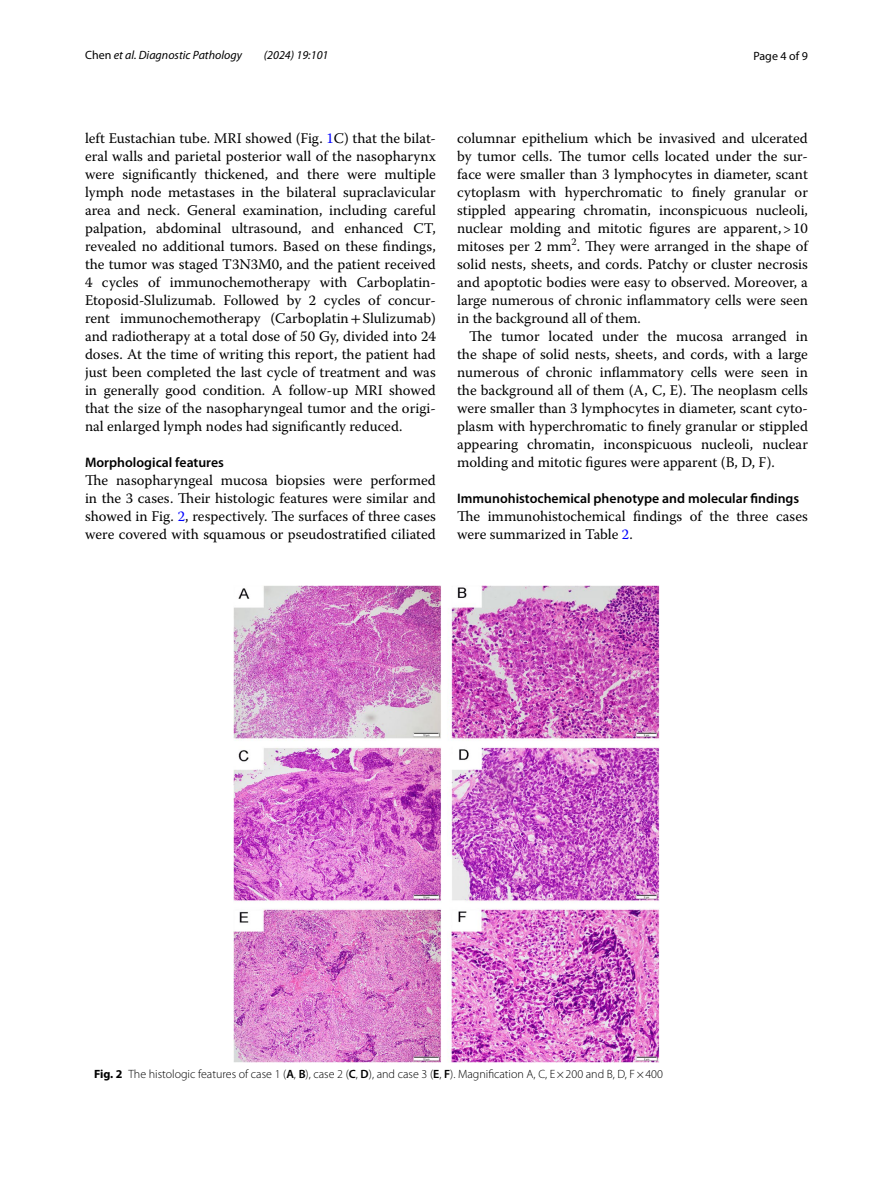
<style>
.page{position:relative;width:893px;height:1187px;background:#fff}
.page>*{position:absolute;margin:0;border:0;box-sizing:border-box;transform-origin:0 0}
.t1{font:14.7px/18px "Warnock Pro";color:#000;text-align:justify}
.t2{font:600 13.8px "Myriad Pro";color:#000}
.t3{font:300 12px "Myriad Pro";color:#000}
.t4{font:italic 12px "Myriad Pro";color:#000}
.t5{font:12px "Myriad Pro";color:#000}
.s1{font-style:normal}
.s2{color:#00f}
.s3{font-family:"STIX"}
.s4{font-weight:700}
.s5{font-weight:600}
</style>
<div class="page">
<img style="left:234px;top:585px;width:425px;height:477px">
<p class="t4" style="left:85px;top:48px;width:158px"><span class="s1">Chen</span> et al. Diagnostic Pathology</p>
<p class="t4" style="left:264px;top:48px;width:66px">(2024) 19:101</p>
<p class="t5" style="left:753px;top:48px;width:56px">Page 4 of 9</p>
<p class="t1" style="left:85px;top:128px;width:352px">left Eustachian tube. MRI showed (Fig. <span class="s2">1</span>C) that the bilat&shy;eral walls and parietal posterior wall of the nasopharynx were significantly thickened, and there were multiple lymph node metastases in the bilateral supraclavicular area and neck. General examination, including careful palpation, abdominal ultrasound, and enhanced CT, revealed no additional tumors. Based on these findings, the tumor was staged T3N3M0, and the patient received 4 cycles of immunochemotherapy with Carboplatin-Etoposid-Slulizumab. Followed by 2 cycles of concur&shy;rent immunochemotherapy (Carboplatin<span class="s3">+</span>Slulizumab) and radiotherapy at a total dose of 50 Gy, divided into 24 doses. At the time of writing this report, the patient had just been completed the last cycle of treatment and was in generally good condition. A follow-up MRI showed that the size of the nasopharyngeal tumor and the origi&shy;nal enlarged lymph nodes had significantly reduced.</p>
<p class="t2" style="left:85px;top:453px;width:140px">Morphological features</p>
<p class="t1" style="left:85px;top:470px;width:352px">The nasopharyngeal mucosa biopsies were performed in the 3 cases. Their histologic features were similar and showed in Fig. <span class="s2">2</span>, respectively. The surfaces of three cases were covered with squamous or pseudostratified ciliated</p>
<p class="t1" style="left:457px;top:128px;width:352px">columnar epithelium which be invasived and ulcerated by tumor cells. The tumor cells located under the sur&shy;face were smaller than 3 lymphocytes in diameter, scant cytoplasm with hyperchromatic to finely granular or stippled appearing chromatin, inconspicuous nucleoli, nuclear molding and mitotic figures are apparent,&gt;10 mitoses per 2 mm<sup>2</sup>. They were arranged in the shape of solid nests, sheets, and cords. Patchy or cluster necrosis and apoptotic bodies were easy to observed. Moreover, a large numerous of chronic inflammatory cells were seen in the background all of them.</p>
<p class="t1" style="left:457px;top:326px;width:352px;text-indent:12px">The tumor located under the mucosa arranged in the shape of solid nests, sheets, and cords, with a large numerous of chronic inflammatory cells were seen in the background all of them (A, C, E). The neoplasm cells were smaller than 3 lymphocytes in diameter, scant cyto&shy;plasm with hyperchromatic to finely granular or stippled appearing chromatin, inconspicuous nucleoli, nuclear molding and mitotic figures were apparent (B, D, F).</p>
<p class="t2" style="left:457px;top:489px;width:344px">Immunohistochemical phenotype and molecular findings</p>
<p class="t1" style="left:457px;top:506px;width:352px">The immunohistochemical findings of the three cases were summarized in Table <span class="s2">2</span>.</p>
<p class="t3" style="left:94px;top:1067px;width:570px"><span class="s4">Fig. 2</span> The histologic features of case 1 (<span class="s5">A</span>, <span class="s5">B</span>), case 2 (<span class="s5">C</span>, <span class="s5">D</span>), and case 3 (<span class="s5">E</span>, <span class="s5">F</span>). Magnification A, C, E×200 and B, D, F×400</p>
</div>
